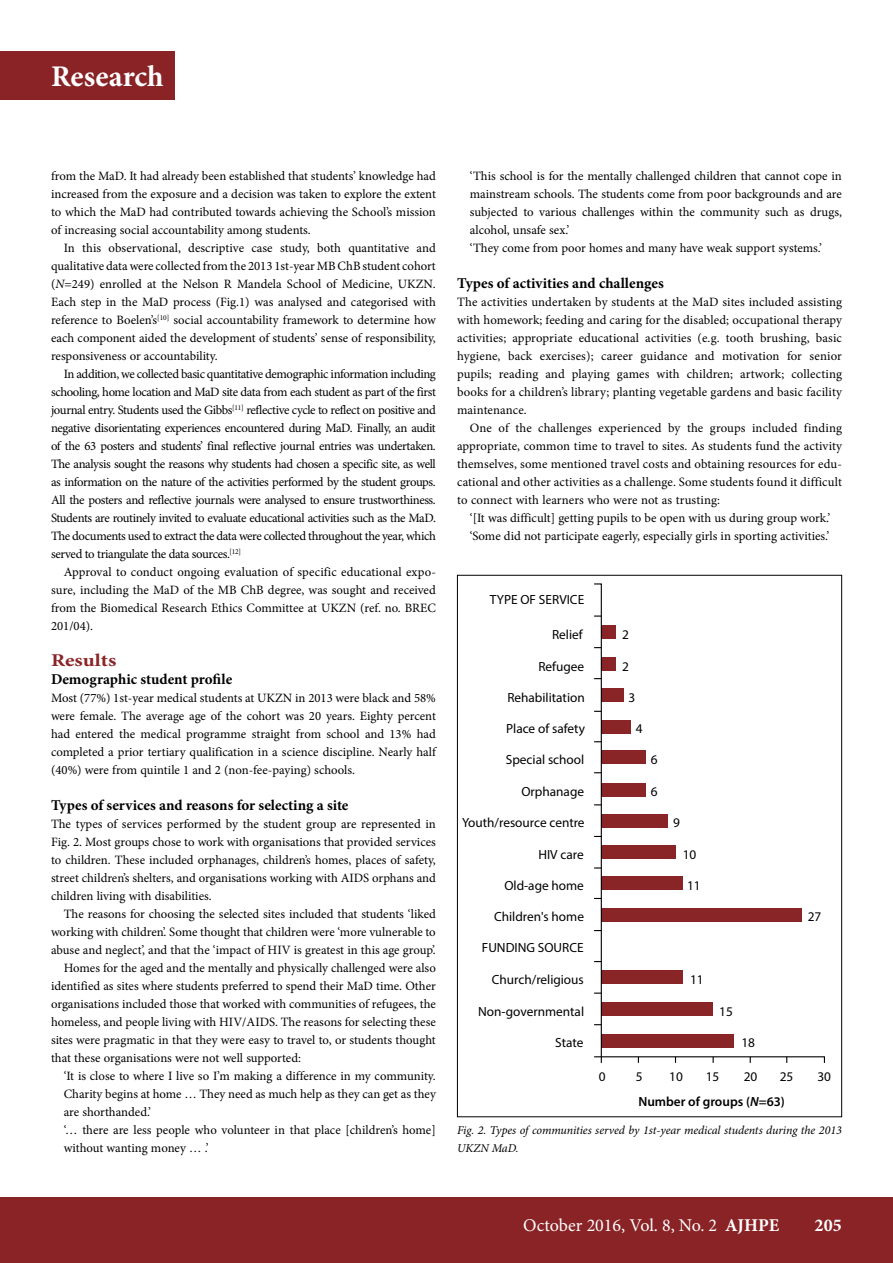
<style>
.page{position:relative;width:893px;height:1263px;background:#fff}
.page>*{position:absolute;margin:0;border:0;box-sizing:border-box;transform-origin:0 0}
.t1{font:700 30px "Minion Pro";color:#fff}
.t2{font:18px "Minion Pro";color:#fff}
.t3{font:700 18px "Minion Pro";color:#892326;scale:1.2 1}
.t4{font:700 18px "Minion Pro";color:#fff}
.t5{font:700 15px "Minion Pro";color:#000}
.t6{font:13.35px "Myriad Pro";color:#000}
.t7{font:600 13.35px "Myriad Pro";color:#000}
.t8{font:12.75px/18px "Minion Pro";color:#000;text-align:justify}
.t9{font:italic 12px/18px "Minion Pro";letter-spacing:-.005em;color:#000}
.s1{font-style:italic}
.s2{font-weight:700}
</style>
<div class="page">
<div style="left:0;top:1197px;width:893px;height:66px;background:#892326"></div>
<div style="left:0;top:51px;width:174px;height:49px;background:#892326"></div>
<svg style="left:594px;top:583px;width:231px;height:480px"></svg>
<h1 class="t1" style="left:51px;top:56px;width:114px">Research</h1>
<p class="t8" style="left:51px;top:167px;width:386px">from the MaD. It had already been established that students’ knowledge had increased from the exposure and a decision was taken to explore the extent to which the MaD had contributed towards achieving the School’s mission of increasing social accountability among students.</p>
<p class="t8" style="left:51px;top:239px;width:386px;text-indent:13px">In this observational, descriptive case study, both quantitative and qualitative data were collected from the 2013 1st-year MB ChB student cohort (<span class="s1">N</span>=249) enrolled at the Nelson R Mandela School of Medicine, UKZN.<br>Each step in the MaD process (Fig.1) was analysed and categorised with reference to Boelen’s<sup>[10]</sup> social accountability framework to determine how each component aided the development of students’ sense of responsibility, responsiveness or accountability.</p>
<p class="t8" style="left:51px;top:365px;width:386px;text-indent:13px">In addition, we collected basic quantitative demographic information including schooling, home location and MaD site data from each student as part of the first journal entry. Students used the Gibbs<sup>[11]</sup> reflective cycle to reflect on positive and negative disorientating experiences encountered during MaD. Finally, an audit of the 63 posters and students’ final reflective journal entries was undertaken.<br>The analysis sought the reasons why students had chosen a specific site, as well as information on the nature of the activities performed by the student groups.<br>All the posters and reflective journals were analysed to ensure trustworthiness.<br>Students are routinely invited to evaluate educational activities such as the MaD.<br>The documents used to extract the data were collected throughout the year, which served to triangulate the data sources.<sup>[12]</sup></p>
<p class="t8" style="left:51px;top:563px;width:386px;text-indent:13px">Approval to conduct ongoing evaluation of specific educational expo&shy;sure, including the MaD of the MB ChB degree, was sought and received from the Biomedical Research Ethics Committee at UKZN (ref. no. BREC 201/04).</p>
<h2 class="t3" style="left:51px;top:648px;width:56px">Results</h2>
<p class="t5" style="left:51px;top:669px;width:183px">Demographic student profile</p>
<p class="t8" style="left:51px;top:689px;width:386px">Most (77%) 1st-year medical students at UKZN in 2013 were black and 58% were female. The average age of the cohort was 20 years. Eighty percent had entered the medical programme straight from school and 13% had completed a prior tertiary qualification in a science discipline. Nearly half (40%) were from quintile 1 and 2 (non-fee-paying) schools.</p>
<p class="t5" style="left:51px;top:795px;width:299px">Types of services and reasons for selecting a site</p>
<p class="t8" style="left:51px;top:815px;width:386px">The types of services performed by the student group are represented in Fig. 2. Most groups chose to work with organisations that provided services to children. These included orphanages, children’s homes, places of safety, street children’s shelters, and organisations working with AIDS orphans and children living with disabilities.</p>
<p class="t8" style="left:64px;top:905px;width:374px">The reasons for choosing the selected sites included that students ‘liked</p>
<p class="t8" style="left:51px;top:923px;width:386px">working with children’. Some thought that children were ‘more vulnerable to</p>
<p class="t8" style="left:51px;top:941px;width:386px">abuse and neglect’, and that the ‘impact of HIV is greatest in this age group’.</p>
<p class="t8" style="left:64px;top:959px;width:374px">Homes for the aged and the mentally and physically challenged were also</p>
<p class="t8" style="left:51px;top:977px;width:386px">identified as sites where students preferred to spend their MaD time. Other</p>
<p class="t8" style="left:51px;top:995px;width:386px">organisations included those that worked with communities of refugees, the</p>
<p class="t8" style="left:51px;top:1013px;width:386px">homeless, and people living with HIV/AIDS. The reasons for selecting these</p>
<p class="t8" style="left:51px;top:1031px;width:386px">sites were pragmatic in that they were easy to travel to, or students thought</p>
<p class="t8" style="left:51px;top:1049px;width:252px">that these organisations were not well supported:</p>
<p class="t8" style="left:64px;top:1067px;width:373px">‘It is close to where I live so I’m making a difference in my community.</p>
<p class="t8" style="left:64px;top:1085px;width:374px">Charity begins at home … They need as much help as they can get as they</p>
<p class="t8" style="left:64px;top:1103px;width:89px">are shorthanded.’</p>
<p class="t8" style="left:64px;top:1121px;width:373px">‘… there are less people who volunteer in that place [children’s home]</p>
<p class="t8" style="left:64px;top:1139px;width:146px">without wanting money … .’</p>
<p class="t8" style="left:470px;top:167px;width:374px;text-align:left">‘This school is for the mentally challenged children that cannot cope in mainstream schools. The students come from poor backgrounds and are subjected to various challenges within the community such as drugs, alcohol, unsafe sex.’<br>‘They come from poor homes and many have weak support systems.’</p>
<p class="t5" style="left:457px;top:273px;width:208px">Types of activities and challenges</p>
<p class="t8" style="left:457px;top:293px;width:386px">The activities undertaken by students at the MaD sites included assisting with homework; feeding and caring for the disabled; occupational therapy activities; appropriate educational activities (e.g. tooth brushing, basic hygiene, back exercises); career guidance and motivation for senior pupils; reading and playing games with children; artwork; collecting books for a children’s library; planting vegetable gardens and basic facility maintenance.</p>
<p class="t8" style="left:457px;top:419px;width:386px;text-indent:13px">One of the challenges experienced by the groups included finding appropriate, common time to travel to sites. As students fund the activity themselves, some mentioned travel costs and obtaining resources for edu&shy;cational and other activities as a challenge. Some students found it difficult to connect with learners who were not as trusting:</p>
<p class="t8" style="left:470px;top:509px;width:362px">‘[It was difficult] getting pupils to be open with us during group work.’ ‘Some did not participate eagerly, especially girls in sporting activities.’</p>
<p class="t6" style="left:490px;top:592px;width:96px">TYPE OF SERVICE</p>
<p class="t6" style="left:552px;top:626px;width:32px">Relief</p>
<p class="t6" style="left:538px;top:658px;width:47px">Refugee</p>
<p class="t6" style="left:507px;top:689px;width:79px">Rehabilitation</p>
<p class="t6" style="left:506px;top:721px;width:80px">Place of safety</p>
<p class="t6" style="left:506px;top:751px;width:80px">Special school</p>
<p class="t6" style="left:521px;top:784px;width:64px">Orphanage</p>
<p class="t6" style="left:462px;top:815px;width:124px">Youth/resource centre</p>
<p class="t6" style="left:538px;top:846px;width:47px">HIV care</p>
<p class="t6" style="left:504px;top:877px;width:81px">Old-age home</p>
<p class="t6" style="left:494px;top:909px;width:91px">Children's home</p>
<p class="t6" style="left:482px;top:939px;width:103px">FUNDING SOURCE</p>
<p class="t6" style="left:492px;top:971px;width:93px">Church/religious</p>
<p class="t6" style="left:478px;top:1003px;width:107px">Non-governmental</p>
<p class="t6" style="left:555px;top:1035px;width:30px">State</p>
<p class="t6" style="left:622px;top:626px;width:8px">2</p>
<p class="t6" style="left:622px;top:658px;width:8px">2</p>
<p class="t6" style="left:628px;top:689px;width:8px">3</p>
<p class="t6" style="left:636px;top:721px;width:8px">4</p>
<p class="t6" style="left:651px;top:751px;width:8px">6</p>
<p class="t6" style="left:651px;top:784px;width:8px">6</p>
<p class="t6" style="left:673px;top:815px;width:8px">9</p>
<p class="t6" style="left:683px;top:846px;width:15px">10</p>
<p class="t6" style="left:687px;top:877px;width:15px">11</p>
<p class="t6" style="left:690px;top:971px;width:15px">11</p>
<p class="t6" style="left:719px;top:1003px;width:15px">15</p>
<p class="t6" style="left:741px;top:1035px;width:15px">18</p>
<p class="t6" style="left:808px;top:909px;width:15px">27</p>
<p class="t6" style="left:599px;top:1068px;width:8px">0</p>
<p class="t6" style="left:636px;top:1068px;width:8px">5</p>
<p class="t6" style="left:669px;top:1068px;width:15px">10</p>
<p class="t6" style="left:706px;top:1068px;width:15px">15</p>
<p class="t6" style="left:744px;top:1068px;width:15px">20</p>
<p class="t6" style="left:780px;top:1068px;width:15px">25</p>
<p class="t6" style="left:817px;top:1068px;width:15px">30</p>
<p class="t7" style="left:638px;top:1093px;width:148px">Number of groups (<span class="s1">N</span>=63)</p>
<p class="t9" style="left:457px;top:1121px;width:386px">Fig. 2. Types of communities served by 1st-year medical students during the 2013<br>UKZN MaD.</p>
<h2 class="t2" style="left:523px;top:1213px;width:258px">October 2016, Vol. 8, No. 2 <span class="s2">AJHPE</span></h2>
<h2 class="t4" style="left:814px;top:1213px;width:29px">205</h2>
</div>
